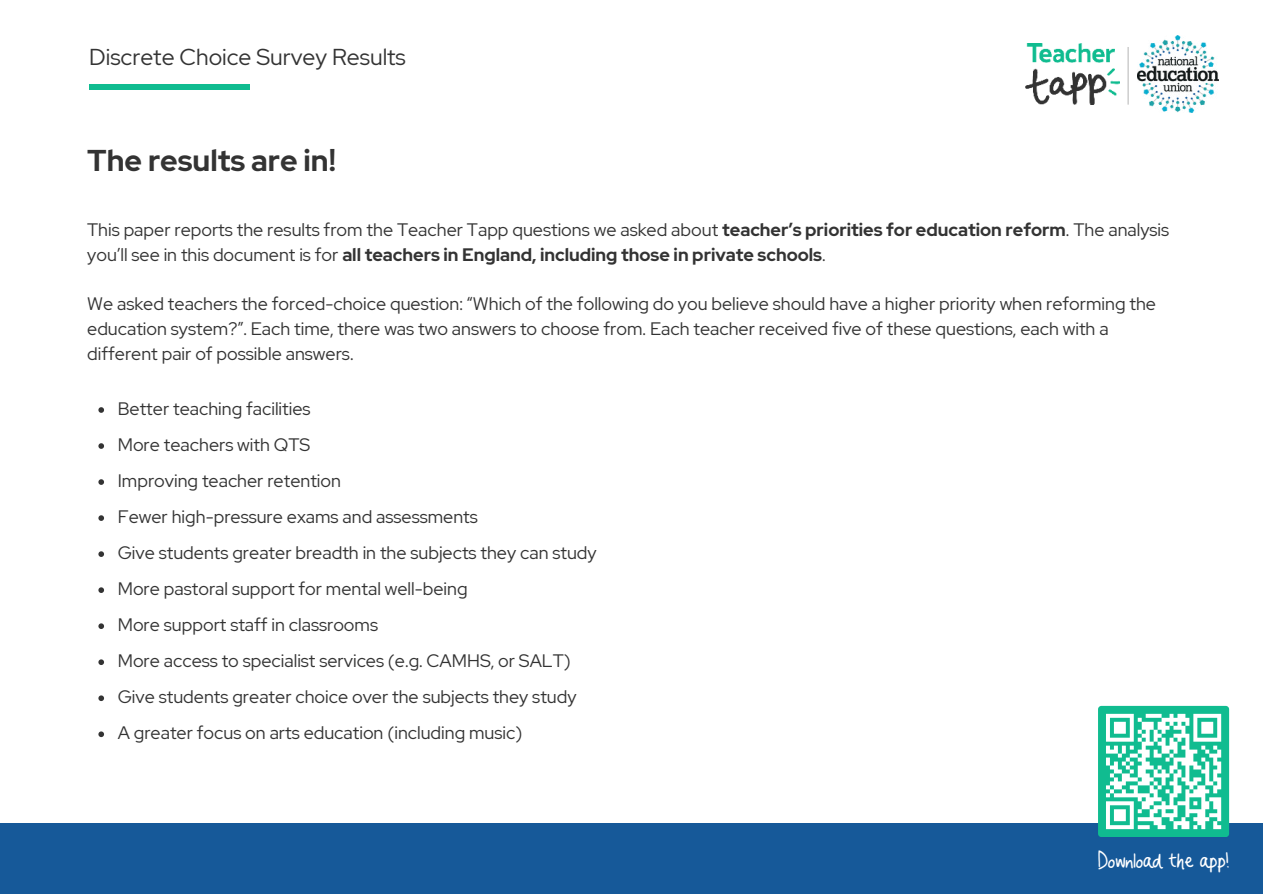
<style>
.page{position:relative;width:1263px;height:894px;background:#fff}
.page>*{position:absolute;margin:0;border:0;box-sizing:border-box;transform-origin:0 0}
.t1{font:700 30px "Red Hat Display";color:#333}
.t2{font:24.9px "Tapp Hand";color:#fff}
.t3{font:22.95px "Red Hat Display";color:#333}
.t4{font:18px/36px "Red Hat Display";color:#333}
.s1{font-weight:700}
</style>
<div class="page">
<div style="left:0;top:823px;width:1263px;height:70px;background:#165999"></div>
<div style="left:89px;top:84px;width:161px;height:5px;background:#10bc90"></div>
<svg style="left:98px;top:407px;width:6px;height:5px"></svg>
<svg style="left:98px;top:443px;width:6px;height:5px"></svg>
<svg style="left:98px;top:479px;width:6px;height:5px"></svg>
<svg style="left:98px;top:515px;width:6px;height:5px"></svg>
<svg style="left:98px;top:551px;width:6px;height:5px"></svg>
<svg style="left:98px;top:587px;width:6px;height:5px"></svg>
<svg style="left:98px;top:623px;width:6px;height:5px"></svg>
<svg style="left:98px;top:659px;width:6px;height:5px"></svg>
<svg style="left:98px;top:695px;width:6px;height:5px"></svg>
<svg style="left:98px;top:731px;width:6px;height:5px"></svg>
<img style="left:1137px;top:36px;width:81px;height:76px">
<img style="left:1025px;top:44px;width:94px;height:60px">
<hr style="left:1127px;top:47px;width:2px;height:58px;background:#000">
<div style="left:1098px;top:705px;width:131px;height:131px;background:#10bc90;border-radius:3px"></div>
<svg style="left:1106px;top:713px;width:116px;height:117px"></svg>
<p class="t3" style="left:89px;top:42px;width:318px">Discrete Choice Survey Results</p>
<h1 class="t1" style="left:87px;top:140px;width:250px">The results are in!</h1>
<p class="t4" style="left:87px;top:217px;width:1083px;line-height:24.8px">This paper reports the results from the Teacher Tapp questions we asked about <span class="s1">teacher’s priorities for education reform</span>. The analysis you’ll see in this document is for <span class="s1">all teachers in England, including those in private schools</span>.</p>
<p class="t4" style="left:87px;top:291px;width:1070px;line-height:24.8px">We asked teachers the forced-choice question: “Which of the following do you believe should have a higher priority when reforming the education system?”. Each time, there was two answers to choose from. Each teacher received five of these questions, each with a different pair of possible answers.</p>
<p class="t4" style="left:118px;top:390px;width:480px">Better teaching facilities<br>More teachers with QTS<br>Improving teacher retention<br>Fewer high-pressure exams and assessments<br>Give students greater breadth in the subjects they can study More pastoral support for mental well-being<br>More support staff in classrooms<br>More access to specialist services (e.g. CAMHS, or SALT)<br>Give students greater choice over the subjects they study<br>A greater focus on arts education (including music)</p>
<h2 class="t2" style="left:1098px;top:848px;width:133px">Download the app!</h2>
</div>
